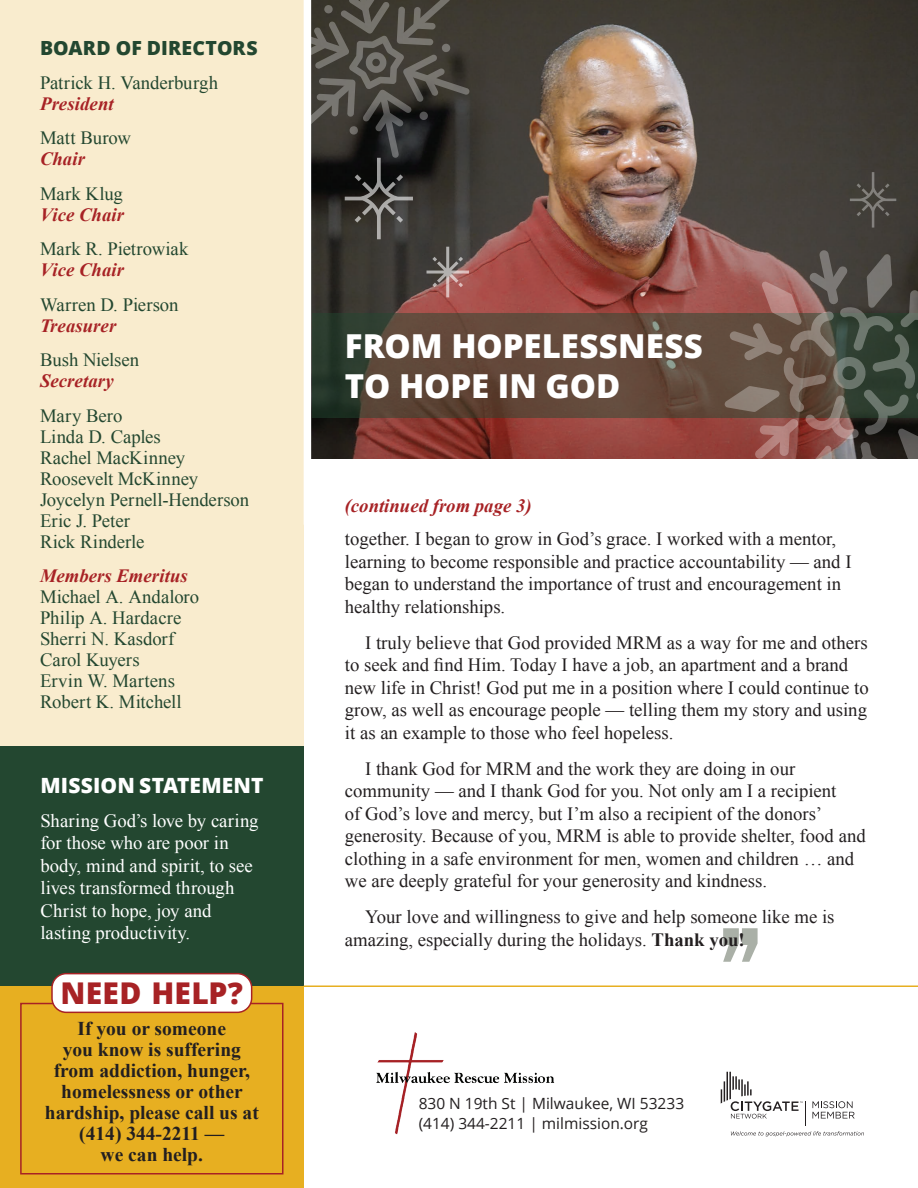
<style>
.page{position:relative;width:918px;height:1188px;background:#fff}
.page>*{position:absolute;margin:0;border:0;box-sizing:border-box;transform-origin:0 0}
.t1{font:800 33px/40.5px "Open Sans";color:#fff}
.t2{font:800 30px "Open Sans";letter-spacing:.005em;color:#a72225}
.t3{font:800 21px "Open Sans";letter-spacing:.005em;color:#fff}
.t4{font:700 19.5px/21px "Times New Roman";color:#231f20;text-align:center}
.t5{font:800 19.5px "Open Sans";letter-spacing:.005em;color:#234730}
.t6{font:18.75px/22.5px "Times New Roman";color:#231f20}
.t7{font:18.75px/21px "Times New Roman";letter-spacing:-.005em;color:#234730}
.t8{font:18.75px/22.5px "Times New Roman";color:#fff}
.t9{font:italic 700 18.75px "Times New Roman";color:#a72225}
.t10{font:15.45px/19.4px "Open Sans";color:#231f20}
.s1{font-weight:700}
</style>
<div class="page">
<svg style="left:723px;top:928px;width:35px;height:34px"></svg>
<img style="left:311px;top:0;width:607px;height:459px">
<div style="left:0;top:0;width:304px;height:746px;background:#f9ecce"></div>
<div style="left:0;top:986px;width:304px;height:202px;background:#e7af21"></div>
<svg style="left:721px;top:1072px;width:143px;height:64px"></svg>
<img style="left:376px;top:1032px;width:179px;height:103px">
<div style="left:0;top:746px;width:304px;height:239px;background:#234730"></div>
<div style="left:20px;top:1003px;width:264px;height:171px;border:2px solid #a72225"></div>
<div style="left:52px;top:974px;width:200px;height:38px;background:#fff;border-radius:14px"></div>
<div style="left:51px;top:973px;width:201px;height:40px;border:2px solid #a72225;border-radius:14px"></div>
<hr style="left:304px;top:985px;width:614px;height:2px;background:#e7af21">
<svg style="left:312px;top:313px;width:412px;height:105px;fill:#62483a"></svg>
<svg style="left:724px;top:250px;width:194px;height:209px"></svg>
<svg style="left:427px;top:247px;width:42px;height:50px"></svg>
<svg style="left:303px;top:0;width:167px;height:239px"></svg>
<svg style="left:850px;top:172px;width:46px;height:56px"></svg>
<p class="t5" style="left:40px;top:34px;width:219px">BOARD OF DIRECTORS</p>
<p class="t7" style="left:40px;top:72px;width:180px">Patrick H. Vanderburgh</p>
<p class="t9" style="left:40px;top:90px;width:75px">President</p>
<p class="t7" style="left:40px;top:127px;width:93px">Matt Burow</p>
<p class="t9" style="left:40px;top:146px;width:46px">Chair</p>
<p class="t7" style="left:40px;top:183px;width:84px">Mark Klug</p>
<p class="t9" style="left:40px;top:201px;width:86px">Vice Chair</p>
<p class="t7" style="left:40px;top:238px;width:150px">Mark R. Pietrowiak</p>
<p class="t9" style="left:40px;top:257px;width:86px">Vice Chair</p>
<p class="t7" style="left:40px;top:294px;width:140px">Warren D. Pierson</p>
<p class="t9" style="left:40px;top:312px;width:78px">Treasurer</p>
<p class="t7" style="left:40px;top:349px;width:101px">Bush Nielsen</p>
<p class="t9" style="left:40px;top:368px;width:75px">Secretary</p>
<p class="t7" style="left:40px;top:405px;width:211px">Mary Bero<br>Linda D. Caples<br>Rachel MacKinney<br>Roosevelt McKinney<br>Joycelyn Pernell-Henderson<br>Eric J. Peter<br>Rick Rinderle</p>
<p class="t9" style="left:40px;top:563px;width:149px">Members Emeritus</p>
<p class="t7" style="left:40px;top:586px;width:161px">Michael A. Andaloro<br>Philip A. Hardacre<br>Sherri N. Kasdorf<br>Carol Kuyers<br>Ervin W. Martens<br>Robert K. Mitchell</p>
<p class="t3" style="left:40px;top:770px;width:225px">MISSION STATEMENT</p>
<p class="t8" style="left:40px;top:809px;width:220px">Sharing God’s love by caring for those who are poor in body, mind and spirit, to see lives transformed through<br>Christ to hope, joy and lasting productivity.</p>
<h2 class="t2" style="left:61px;top:970px;width:184px">NEED HELP?</h2>
<p class="t4" style="left:45px;top:1017px;width:215px">If you or someone<br>you know is suffering from addiction, hunger, homelessness or other hardship, please call us at (414) 344-2211 —<br>we can help.</p>
<h1 class="t1" style="left:345px;top:324px;width:360px">FROM HOPELESSNESS<br>TO HOPE IN GOD</h1>
<p class="t9" style="left:345px;top:493px;width:188px">(continued from page 3)</p>
<p class="t6" style="left:345px;top:527px;width:508px">together. I began to grow in God’s grace. I worked with a mentor, learning to become responsible and practice accountability — and I began to understand the importance of trust and encouragement in healthy relationships.</p>
<p class="t6" style="left:345px;top:631px;width:525px;text-indent:20px">I truly believe that God provided MRM as a way for me and others to seek and find Him. Today I have a job, an apartment and a brand new life in Christ! God put me in a position where I could continue to grow, as well as encourage people — telling them my story and using it as an example to those who feel hopeless.</p>
<p class="t6" style="left:345px;top:757px;width:522px;text-indent:20px">I thank God for MRM and the work they are doing in our community — and I thank God for you. Not only am I a recipient<br>of God’s love and mercy, but I’m also a recipient of the donors’ generosity. Because of you, MRM is able to provide shelter, food and clothing in a safe environment for men, women and children … and we are deeply grateful for your generosity and kindness.</p>
<p class="t6" style="left:345px;top:905px;width:491px;text-indent:20px">Your love and willingness to give and help someone like me is amazing, especially during the holidays. <span class="s1">Thank you!</span></p>
<p class="t10" style="left:419px;top:1094px;width:267px">830 N 19th St | Milwaukee, WI 53233 (414) 344-2211 | milmission.org</p>
</div>
